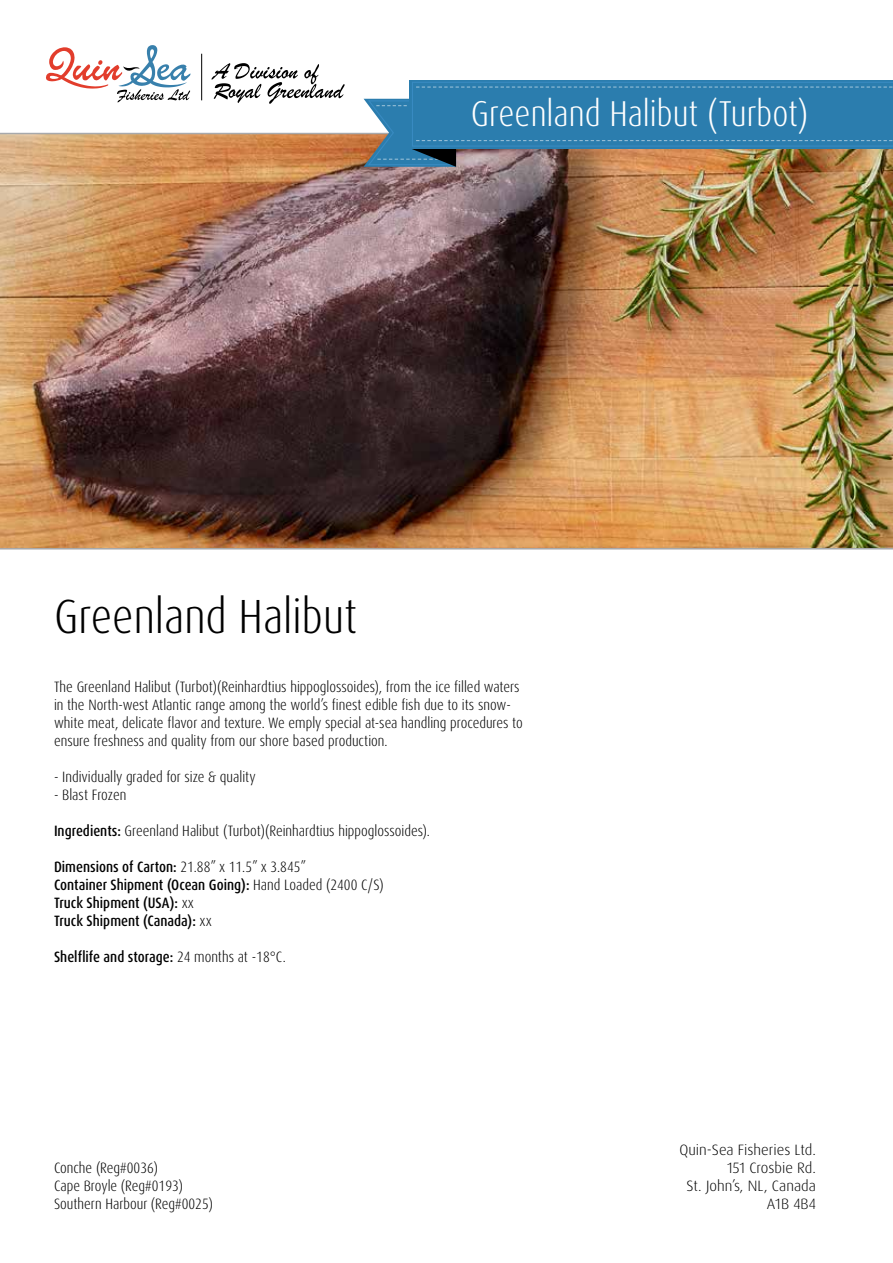
<style>
.page{position:relative;width:893px;height:1263px;background:#fff}
.page>*{position:absolute;margin:0;border:0;box-sizing:border-box;transform-origin:0 0}
.t1{font:300 condensed 48px "Dax Pro";color:#000}
.t2{font:300 condensed 36px "Dax Pro";color:#fff}
.t3{font:300 condensed 15px/18px "Dax Pro";color:#000}
.t4{font:500 condensed 15px/18px "Dax Pro";color:#000}
.t5{font:300 15px/18px "Dax Pro";color:#000;text-align:right}
.s1{font-weight:500}
.s2{font-weight:300}
</style>
<div class="page">
<img style="left:0;top:133px;width:893px;height:416px">
<div style="left:410px;top:80px;width:483px;height:68px;background:#2b7dae"></div>
<svg style="left:364px;top:82px;width:529px;height:85px"></svg>
<svg style="left:211px;top:63px;width:134px;height:41px"></svg>
<svg style="left:46px;top:45px;width:145px;height:57px"></svg>
<hr style="left:201px;top:54px;width:1px;height:46px;background:#000">
<h2 class="t2" style="left:471px;top:90px;width:339px">Greenland Halibut (Turbot)</h2>
<h1 class="t1" style="left:54px;top:585px;width:305px">Greenland Halibut</h1>
<p class="t3" style="left:54px;top:678px;width:470px">The Greenland Halibut (Turbot)(Reinhardtius hippoglossoides), from the ice filled waters in the North-west Atlantic range among the world’s finest edible fish due to its snow&shy;white meat, delicate flavor and texture. We emply special at-sea handling procedures to ensure freshness and quality from our shore based production.</p>
<p class="t3" style="left:54px;top:768px;width:203px">- Individually graded for size &amp; quality</p>
<p class="t3" style="left:54px;top:786px;width:74px">- Blast Frozen</p>
<p class="t3" style="left:54px;top:822px;width:377px"><span class="s1">Ingredients:</span> Greenland Halibut (Turbot)(Reinhardtius hippoglossoides).</p>
<p class="t4" style="left:54px;top:858px;width:331px">Dimensions of Carton: <span class="s2">21.88” x 11.5” x 3.845”<br></span>Container Shipment (Ocean Going): <span class="s2">Hand Loaded (2400 C/S)<br></span>Truck Shipment (USA): <span class="s2">xx<br></span>Truck Shipment (Canada): <span class="s2">xx</span></p>
<p class="t4" style="left:54px;top:948px;width:233px">Shelflife and storage: <span class="s2">24 months at -18°C.</span></p>
<p class="t3" style="left:54px;top:1159px;width:161px">Conche (Reg#0036)<br>Cape Broyle (Reg#0193)<br>Southern Harbour (Reg#0025)</p>
<p class="t5" style="left:679px;top:1141px;width:138px">Quin-Sea Fisheries Ltd.<br>151 Crosbie Rd.<br>St. John’s, NL, Canada<br>A1B 4B4</p>
</div>
